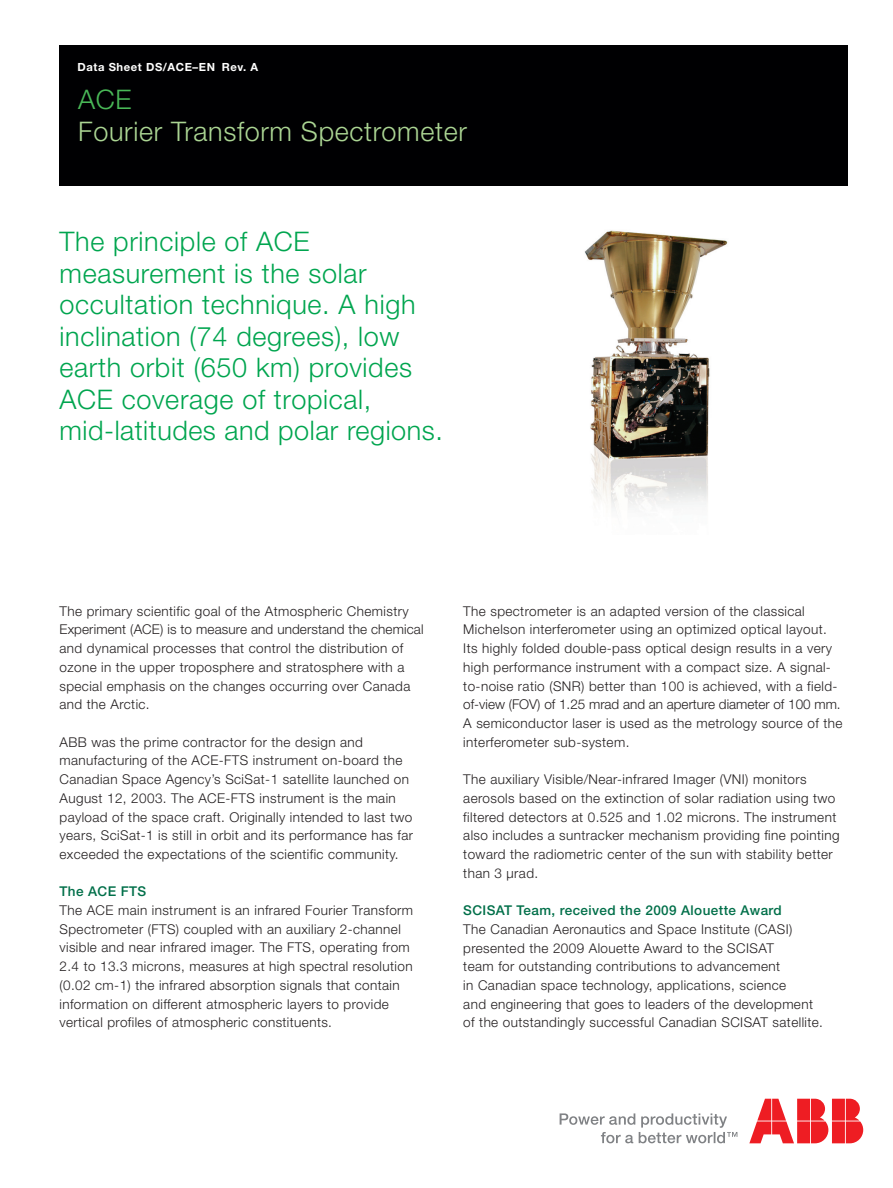
<style>
.page{position:relative;width:893px;height:1188px;background:#fff}
.page>*{position:absolute;margin:0;border:0;box-sizing:border-box;transform-origin:0 0}
.t1{font:300 27px/31.5px "Helvetica Neue LT Std";letter-spacing:.025em;color:#00a54f}
.t2{font:300 27px "Helvetica Neue LT Std";letter-spacing:.025em;color:#abd593}
.t3{font:300 27px "Helvetica Neue LT Std";color:#49b857}
.t4{font:300 13.5px/18.8px "Helvetica Neue LT Std";letter-spacing:.03em;color:#231f20}
.t5{font:500 13.5px "Helvetica Neue LT Std";letter-spacing:.03em;color:#006f49}
.t6{font:700 11.25px "Helvetica Neue LT Std";letter-spacing:.05em;color:#fff}
</style>
<div class="page">
<svg style="left:560px;top:1113px;width:177px;height:30px"></svg>
<svg style="left:749px;top:1099px;width:114px;height:44px"></svg>
<div style="left:60px;top:45px;width:788px;height:140px;background:#000002"></div>
<img style="left:584px;top:230px;width:144px;height:278px">
<p class="t6" style="left:78px;top:60px;width:182px">Data Sheet DS/ACE–EN Rev. A</p>
<h1 class="t3" style="left:78px;top:83px;width:55px">ACE</h1>
<h1 class="t2" style="left:78px;top:115px;width:390px">Fourier Transform Spectrometer</h1>
<h1 class="t1" style="left:60px;top:225px;width:385px">The principle of ACE measurement is the solar occultation technique. A high inclination (74 degrees), low earth orbit (650 km) provides<br>ACE coverage of tropical, mid-latitudes and polar regions.</h1>
<p class="t4" style="left:60px;top:601px;width:366px">The primary scientific goal of the Atmospheric Chemistry Experiment (ACE) is to measure and understand the chemical and dynamical processes that control the distribution of ozone in the upper troposphere and stratosphere with a special emphasis on the changes occurring over Canada and the Arctic.</p>
<p class="t4" style="left:60px;top:732px;width:355px">ABB was the prime contractor for the design and manufacturing of the ACE-FTS instrument on-board the Canadian Space Agency’s SciSat-1 satellite launched on August 12, 2003. The ACE-FTS instrument is the main payload of the space craft. Originally intended to last two years, SciSat-1 is still in orbit and its performance has far exceeded the expectations of the scientific community.</p>
<p class="t5" style="left:60px;top:883px;width:88px">The ACE FTS</p>
<p class="t4" style="left:60px;top:901px;width:355px">The ACE main instrument is an infrared Fourier Transform Spectrometer (FTS) coupled with an auxiliary 2-channel visible and near infrared imager. The FTS, operating from 2.4 to 13.3 microns, measures at high spectral resolution (0.02 cm-1) the infrared absorption signals that contain information on different atmospheric layers to provide vertical profiles of atmospheric constituents.</p>
<p class="t4" style="left:463px;top:601px;width:381px">The spectrometer is an adapted version of the classical Michelson interferometer using an optimized optical layout.<br>Its highly folded double-pass optical design results in a very high performance instrument with a compact size. A signal&shy;to-noise ratio (SNR) better than 100 is achieved, with a field&shy;of-view (FOV) of 1.25 mrad and an aperture diameter of 100 mm.<br>A semiconductor laser is used as the metrology source of the interferometer sub-system.</p>
<p class="t4" style="left:463px;top:770px;width:378px">The auxiliary Visible/Near-infrared Imager (VNI) monitors aerosols based on the extinction of solar radiation using two filtered detectors at 0.525 and 1.02 microns. The instrument also includes a suntracker mechanism providing fine pointing toward the radiometric center of the sun with stability better than 3 μrad.</p>
<p class="t5" style="left:463px;top:902px;width:320px">SCISAT Team, received the 2009 Alouette Award</p>
<p class="t4" style="left:463px;top:919px;width:361px">The Canadian Aeronautics and Space Institute (CASI) presented the 2009 Alouette Award to the SCISAT<br>team for outstanding contributions to advancement<br>in Canadian space technology, applications, science<br>and engineering that goes to leaders of the development of the outstandingly successful Canadian SCISAT satellite.</p>
</div>
